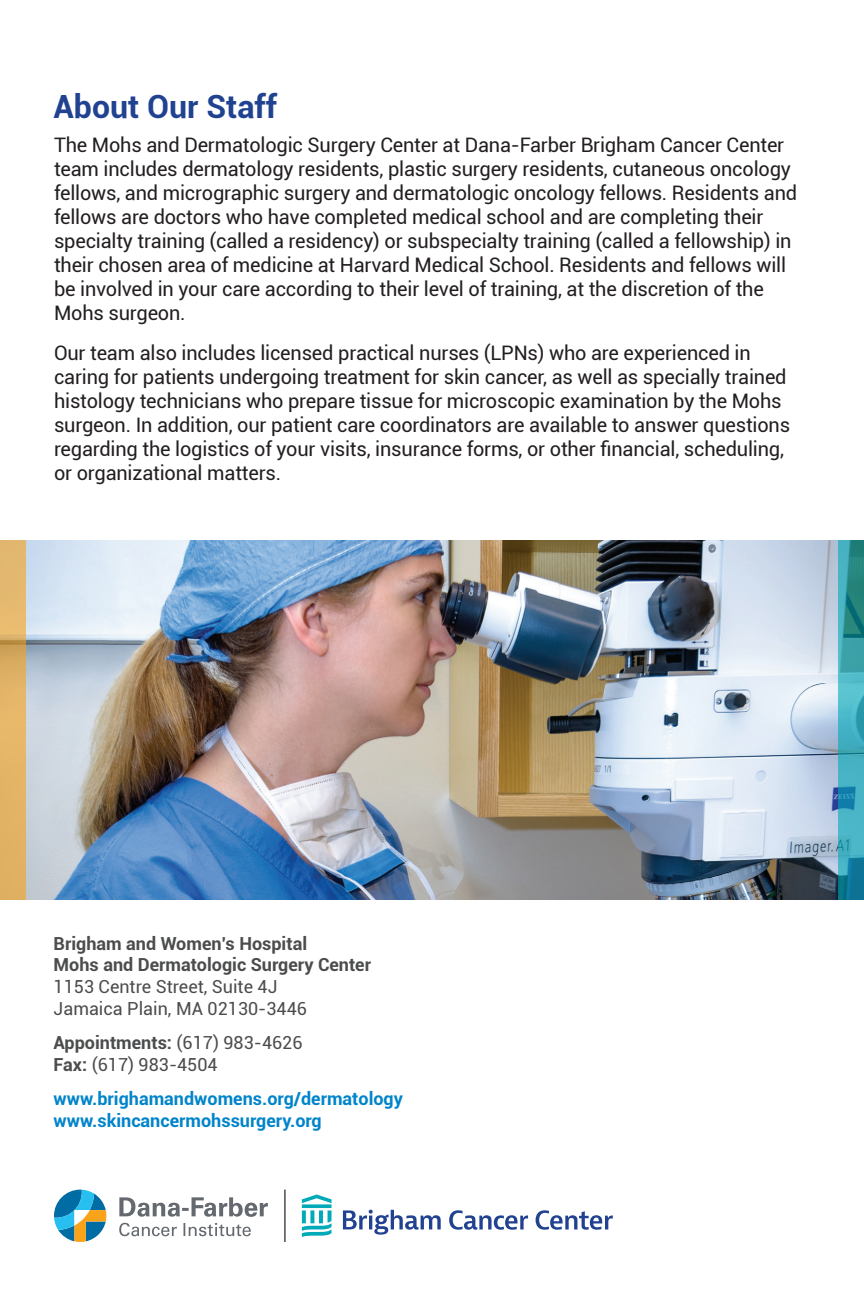
<style>
.page{position:relative;width:864px;height:1296px;background:#fff}
.page>*{position:absolute;margin:0;border:0;box-sizing:border-box;transform-origin:0 0}
.t1{font:700 32px "Roboto";color:#214291}
.t2{font:20px/24px "Roboto";letter-spacing:-.01em;color:#231f20}
.t3{font:18px/22px "Roboto";color:#4b4c4d}
.t4{font:700 18px/22px "Roboto";color:#0084ca}
.t5{font:700 18px/22px "Roboto";color:#4b4c4d}
.s1{font-weight:700}
</style>
<div class="page">
<img style="left:26px;top:540px;width:812px;height:360px">
<div style="left:0;top:540px;width:26px;height:360px;background:#e3b567"></div>
<svg style="left:838px;top:540px;width:26px;height:360px;background:#37a0af"></svg>
<svg style="left:536px;top:1210px;width:77px;height:20px"></svg>
<svg style="left:449px;top:1210px;width:79px;height:20px"></svg>
<svg style="left:343px;top:1210px;width:98px;height:25px"></svg>
<svg style="left:302px;top:1195px;width:30px;height:42px"></svg>
<svg style="left:284px;top:1190px;width:2px;height:52px"></svg>
<svg style="left:54px;top:1190px;width:52px;height:52px"></svg>
<svg style="left:119px;top:1197px;width:149px;height:20px"></svg>
<svg style="left:119px;top:1223px;width:58px;height:13px"></svg>
<svg style="left:184px;top:1223px;width:67px;height:13px"></svg>
<h1 class="t1" style="left:54px;top:84px;width:225px">About Our Staff</h1>
<p class="t2" style="left:54px;top:133px;width:745px">The Mohs and Dermatologic Surgery Center at Dana-Farber Brigham Cancer Center team includes dermatology residents, plastic surgery residents, cutaneous oncology fellows, and micrographic surgery and dermatologic oncology fellows. Residents and fellows are doctors who have completed medical school and are completing their specialty training (called a residency) or subspecialty training (called a fellowship) in their chosen area of medicine at Harvard Medical School. Residents and fellows will be involved in your care according to their level of training, at the discretion of the Mohs surgeon.</p>
<p class="t2" style="left:54px;top:341px;width:738px">Our team also includes licensed practical nurses (LPNs) who are experienced in caring for patients undergoing treatment for skin cancer, as well as specially trained histology technicians who prepare tissue for microscopic examination by the Mohs surgeon. In addition, our patient care coordinators are available to answer questions regarding the logistics of your visits, insurance forms, or other financial, scheduling, or organizational matters.</p>
<p class="t5" style="left:54px;top:931px;width:319px">Brigham and Women’s Hospital<br>Mohs and Dermatologic Surgery Center</p>
<p class="t3" style="left:54px;top:975px;width:255px">1153 Centre Street, Suite 4J<br>Jamaica Plain, MA 02130-3446</p>
<p class="t3" style="left:54px;top:1031px;width:250px"><span class="s1">Appointments:</span> (617) 983-4626<br><span class="s1">Fax:</span> (617) 983-4504</p>
<p class="t4" style="left:54px;top:1087px;width:351px">www.brighamandwomens.org/dermatology www.skincancermohssurgery.org</p>
</div>
